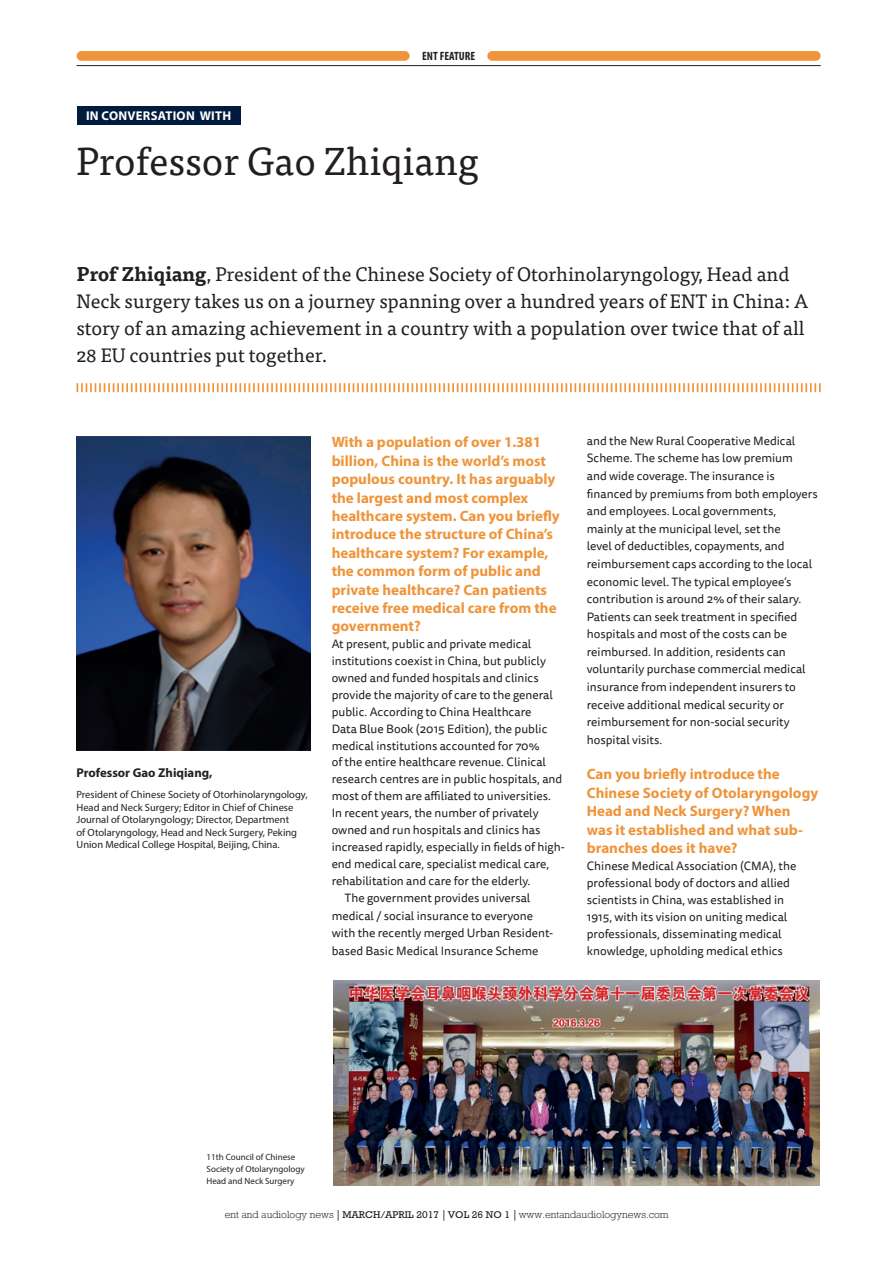
<style>
.page{position:relative;width:893px;height:1263px;background:#fff}
.page>*{position:absolute;margin:0;border:0;box-sizing:border-box;transform-origin:0 0}
.feature_Headline{font:39px "Tisa Pro";color:#231f20}
.feature_Standfirst{font:19.5px/27px "Tisa Pro";color:#231f20}
.question_in_feature{font:700 15px/18.5px "Myriad Pro";color:#ef943a}
.feature_Author_name{font:700 12.75px "Myriad Pro";color:#231f20}
.feature_Author{font:700 12.75px "Myriad Pro";letter-spacing:.02em;color:#fff}
.feature_body_no_inde{font:12px/17px "Tisa Sans Pro";color:#231f20}
.feature_Body_Indent{font:12px/17.5px "Tisa Sans Pro";color:#231f20}
.t1{font:700 condensed 12px "Myriad Pro";color:#231f20}
.feature_author_bioda{font:10.5px/12.6px "Myriad Pro";color:#231f20}
.t2{font:300 10.5px "Rockwell";color:#231f20}
.feature_Caption{font:9px/12px "Myriad Pro";color:#231f20}
.s1{font-weight:700}
.s2{font-family:"Adobe Caslon Pro";font-weight:700}
.s3{font-weight:400;font-size:10.05px}
</style>
<div class="page">
<div style="left:77px;top:106px;width:164px;height:19px;background:#001b3e"></div>
<svg style="left:77px;top:383px;width:744px;height:9px"></svg>
<img style="left:77px;top:436px;width:233px;height:314px">
<img style="left:334px;top:981px;width:485px;height:204px">
<hr style="left:77px;top:65px;width:744px;height:1px;background:#231f20">
<div style="left:81px;top:51px;width:324px;height:10px;background:#ef943a"></div>
<div style="left:492px;top:51px;width:324px;height:10px;background:#ef943a"></div>
<p class="feature_Author" style="left:86px;top:107px;width:147px">IN CONVERSATION WITH</p>
<p class="t1" style="left:422px;top:49px;width:54px">ENT FEATURE</p>
<p class="feature_Headline" style="left:77px;top:132px;width:404px">Professor Gao Zhiqiang</p>
<p class="feature_Standfirst" style="left:77px;top:259px;width:733px"><span class="s1">Prof Zhiqiang</span>, President of the Chinese Society of Otorhinolaryngology, Head and Neck surgery takes us on a journey spanning over a hundred years of ENT in China: A story of an amazing achievement in a country with a population over twice that of all 28 EU countries put together.</p>
<p class="feature_Author_name" style="left:77px;top:764px;width:137px">Professor Gao Zhiqiang,</p>
<p class="feature_author_bioda" style="left:77px;top:788px;width:233px">President of Chinese Society of Otorhinolaryngology, Head and Neck Surgery; Editor in Chief of Chinese Journal of Otolaryngology; Director, Department<br>of Otolaryngology, Head and Neck Surgery, Peking Union Medical College Hospital, Beijing, China.</p>
<p class="question_in_feature" style="left:332px;top:433px;width:230px">With a population of over 1.381 billion, China is the world’s most populous country. It has arguably the largest and most complex healthcare system. Can you briefly introduce the structure of China’s healthcare system? For example, the common form of public and private healthcare? Can patients receive free medical care from the government?</p>
<p class="feature_body_no_inde" style="left:332px;top:636px;width:235px">At present, public and private medical institutions coexist in China, but publicly owned and funded hospitals and clinics provide the majority of care to the general public. According to China Healthcare<br>Data Blue Book (2015 Edition), the public medical institutions accounted for 70%<br>of the entire healthcare revenue. Clinical research centres are in public hospitals, and most of them are affiliated to universities.<br>In recent years, the number of privately owned and run hospitals and clinics has increased rapidly, especially in fields of high&shy;end medical care, specialist medical care, rehabilitation and care for the elderly.</p>
<p class="feature_Body_Indent" style="left:332px;top:889px;width:223px;text-indent:13px">The government provides universal medical / social insurance to everyone with the recently merged Urban Resident&shy;based Basic Medical Insurance Scheme</p>
<p class="feature_Body_Indent" style="left:587px;top:432px;width:232px">and the New Rural Cooperative Medical Scheme. The scheme has low premium<br>and wide coverage. The insurance is financed by premiums from both employers and employees. Local governments,<br>mainly at the municipal level, set the<br>level of deductibles, copayments, and reimbursement caps according to the local economic level. The typical employee’s contribution is around 2% of their salary.<br>Patients can seek treatment in specified hospitals and most of the costs can be reimbursed. In addition, residents can voluntarily purchase commercial medical insurance from independent insurers to receive additional medical security or reimbursement for non-social security hospital visits.</p>
<p class="question_in_feature" style="left:587px;top:764px;width:233px">Can you briefly introduce the<br>Chinese Society of Otolaryngology<br>Head and Neck Surgery? When was it established and what sub&shy;branches does it have?</p>
<p class="feature_body_no_inde" style="left:587px;top:858px;width:211px">Chinese Medical Association (CMA), the professional body of doctors and allied scientists in China, was established in 1915, with its vision on uniting medical professionals, disseminating medical knowledge, upholding medical ethics</p>
<p class="feature_Caption" style="left:207px;top:1151px;width:100px">11th Council of Chinese<br>Society of Otolaryngology<br>Head and Neck Surgery</p>
<p class="t2" style="left:225px;top:1208px;width:445px">ent and audiology news <span class="s2">|</span> <span class="s3">MARCH/APRIL 2017</span> <span class="s2">|</span> <span class="s3">VOL 26 NO 1</span> <span class="s2">|</span> www.entandaudiologynews.com</p>
</div>
